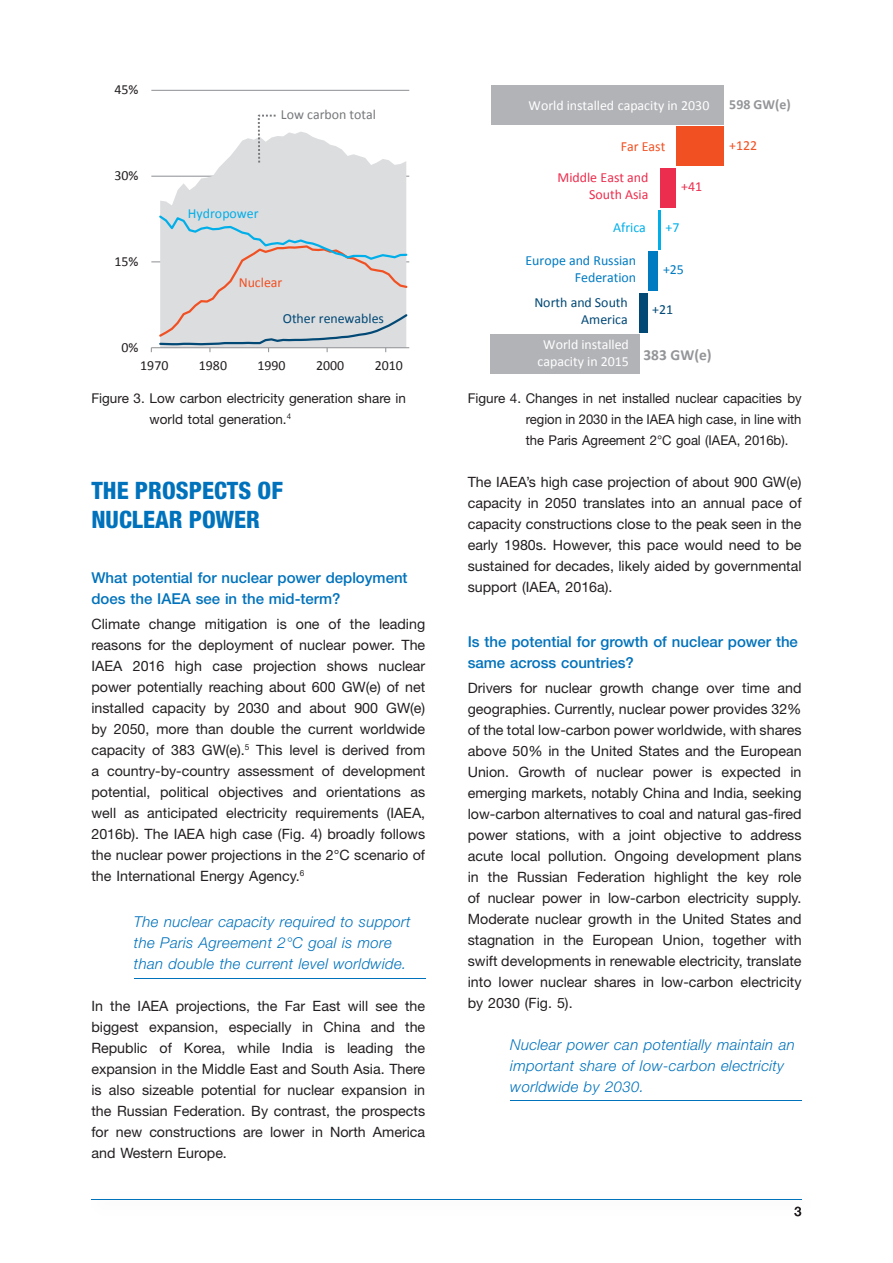
<style>
.page{position:relative;width:893px;height:1263px;background:#fff}
.page>*{position:absolute;margin:0;border:0;box-sizing:border-box;transform-origin:0 0}
.t1{font:800 condensed 24px/28.8px "Helvetica Neue";color:#0072bc}
.t2{font:700 15.45px "Calibri";color:#939598}
.t3{font:italic 300 15px/21px "Helvetica Neue";letter-spacing:.02em;color:#0072bc}
.t4{font:500 15px/21px "Helvetica Neue";color:#0072bc}
.t5{font:14.25px/21px "Helvetica Neue";color:#231f20;text-align:justify}
.t6{font:13.95px/17.1px "Calibri";color:#fff;text-align:center}
.t7{font:13.95px/17.1px "Calibri";letter-spacing:-.005em;color:#024976;text-align:right}
.t8{font:13.95px "Calibri";color:#231f20}
.t9{font:13.95px/17.1px "Calibri";letter-spacing:-.005em;color:#007bc2;text-align:right}
.t10{font:13.95px/17.1px "Calibri";letter-spacing:-.005em;color:#ed2d4d;text-align:right}
.t11{font:13.95px "Calibri";color:#00afe9}
.t12{font:13.95px "Calibri";color:#f15022}
.t13{font:13.95px "Calibri";color:#76787b}
.t14{font:700 13.95px "Calibri";color:#939598}
.t15{font:13.5px/21px "Helvetica Neue";color:#231f20}
</style>
<div class="page">
<svg style="left:794px;top:1206px;width:7px;height:10px"></svg>
<hr style="left:91px;top:1199px;width:710px;height:1px;background:#0072bc">
<hr style="left:151px;top:176px;width:258px;height:1px;background:#989a9d">
<hr style="left:151px;top:90px;width:258px;height:1px;background:#989a9d">
<svg style="left:160px;top:132px;width:246px;height:82px;fill:#dcdddf"></svg>
<svg style="left:151px;top:214px;width:258px;height:138px;background:#d6d9db"></svg>
<svg style="left:257px;top:114px;width:21px;height:52px"></svg>
<hr style="left:134px;top:978px;width:291px;height:1px;background:#0072bc">
<hr style="left:510px;top:1100px;width:291px;height:1px;background:#0072bc">
<div style="left:491px;top:334px;width:149px;height:40px;background:#b2b3b7"></div>
<div style="left:491px;top:85px;width:233px;height:40px;background:#b2b3b7"></div>
<div style="left:640px;top:293px;width:8px;height:39px;background:#024976"></div>
<div style="left:648px;top:251px;width:10px;height:40px;background:#007bc2"></div>
<hr style="left:658px;top:210px;width:2px;height:39px;background:#00afe9">
<div style="left:660px;top:168px;width:16px;height:40px;background:#ed2d4d"></div>
<div style="left:676px;top:127px;width:48px;height:39px;background:#f15022"></div>
<p class="t8" style="left:114px;top:81px;width:26px">45%</p>
<p class="t8" style="left:114px;top:167px;width:26px">30%</p>
<p class="t8" style="left:114px;top:252px;width:26px">15%</p>
<p class="t8" style="left:122px;top:338px;width:18px">0%</p>
<p class="t13" style="left:281px;top:105px;width:97px">Low carbon total</p>
<p class="t11" style="left:188px;top:205px;width:72px">Hydropower</p>
<p class="t12" style="left:239px;top:273px;width:45px">Nuclear</p>
<p class="t7" style="left:283px;top:310px;width:103px">Other renewables</p>
<p class="t8" style="left:140px;top:356px;width:30px">1970</p>
<p class="t8" style="left:199px;top:356px;width:30px">1980</p>
<p class="t8" style="left:257px;top:356px;width:30px">1990</p>
<p class="t8" style="left:316px;top:356px;width:30px">2000</p>
<p class="t8" style="left:375px;top:356px;width:30px">2010</p>
<p class="t15" style="left:150px;top:387px;width:258px;text-indent:-58px">Figure 3. Low carbon electricity generation share in world total generation.<sup>4</sup></p>
<h1 class="t1" style="left:91px;top:476px;width:193px">THE PROSPECTS OF<br>NUCLEAR POWER</h1>
<p class="t4" style="left:91px;top:567px;width:318px">What potential for nuclear power deployment does the IAEA see in the mid-term?</p>
<p class="t5" style="left:91px;top:613px;width:335px">Climate change mitigation is one of the leading reasons for the deployment of nuclear power. The IAEA 2016 high case projection shows nuclear power potentially reaching about 600 GW(e) of net installed capacity by 2030 and about 900 GW(e) by 2050, more than double the current worldwide capacity of 383 GW(e).<sup>5</sup> This level is derived from a country-by-country assessment of development potential, political objectives and orientations as well as anticipated electricity requirements (IAEA, 2016b). The IAEA high case (Fig. 4) broadly follows the nuclear power projections in the 2°C scenario of the International Energy Agency.<sup>6</sup></p>
<p class="t3" style="left:134px;top:911px;width:278px">The nuclear capacity required to support the Paris Agreement 2°C goal is more than double the current level worldwide.</p>
<p class="t5" style="left:91px;top:995px;width:335px">In the IAEA projections, the Far East will see the biggest expansion, especially in China and the Republic of Korea, while India is leading the expansion in the Middle East and South Asia. There is also sizeable potential for nuclear expansion in the Russian Federation. By contrast, the prospects for new constructions are lower in North America and Western Europe.</p>
<p class="t6" style="left:529px;top:97px;width:182px">World installed capacity in 2030</p>
<p class="t12" style="left:621px;top:137px;width:46px">Far East</p>
<p class="t10" style="left:558px;top:169px;width:92px">Middle East and<br>South Asia</p>
<p class="t11" style="left:613px;top:219px;width:34px">Africa</p>
<p class="t9" style="left:525px;top:252px;width:112px">Europe and Russian<br>Federation</p>
<p class="t7" style="left:534px;top:294px;width:95px">North and South<br>America</p>
<p class="t6" style="left:537px;top:336px;width:93px">World installed capacity in 2015</p>
<p class="t10" style="left:681px;top:177px;width:22px">+41</p>
<p class="t11" style="left:665px;top:219px;width:15px">+7</p>
<p class="t9" style="left:663px;top:260px;width:22px">+25</p>
<p class="t7" style="left:652px;top:301px;width:22px">+21</p>
<p class="t2" style="left:643px;top:345px;width:70px">383 GW(e)</p>
<p class="t14" style="left:729px;top:95px;width:63px">598 GW(e)</p>
<p class="t12" style="left:729px;top:137px;width:30px">+122</p>
<p class="t15" style="left:526px;top:387px;width:277px;text-align:justify;text-indent:-58px">Figure 4. Changes in net installed nuclear capacities by region in 2030 in the IAEA high case, in line with the Paris Agreement 2°C goal (IAEA, 2016b).</p>
<p class="t5" style="left:468px;top:471px;width:335px">The IAEA’s high case projection of about 900 GW(e) capacity in 2050 translates into an annual pace of capacity constructions close to the peak seen in the early 1980s. However, this pace would need to be sustained for decades, likely aided by governmental support (IAEA, 2016a).</p>
<p class="t4" style="left:468px;top:631px;width:332px">Is the potential for growth of nuclear power the same across countries?</p>
<p class="t5" style="left:468px;top:677px;width:335px">Drivers for nuclear growth change over time and geographies. Currently, nuclear power provides 32% of the total low-carbon power worldwide, with shares above 50% in the United States and the European Union. Growth of nuclear power is expected in emerging markets, notably China and India, seeking low-carbon alternatives to coal and natural gas-fired power stations, with a joint objective to address acute local pollution. Ongoing development plans in the Russian Federation highlight the key role of nuclear power in low-carbon electricity supply.<br>Moderate nuclear growth in the United States and stagnation in the European Union, together with swift developments in renewable electricity, translate into lower nuclear shares in low-carbon electricity by 2030 (Fig. 5).</p>
<p class="t3" style="left:510px;top:1034px;width:286px">Nuclear power can potentially maintain an important share of low-carbon electricity worldwide by 2030.</p>
</div>
